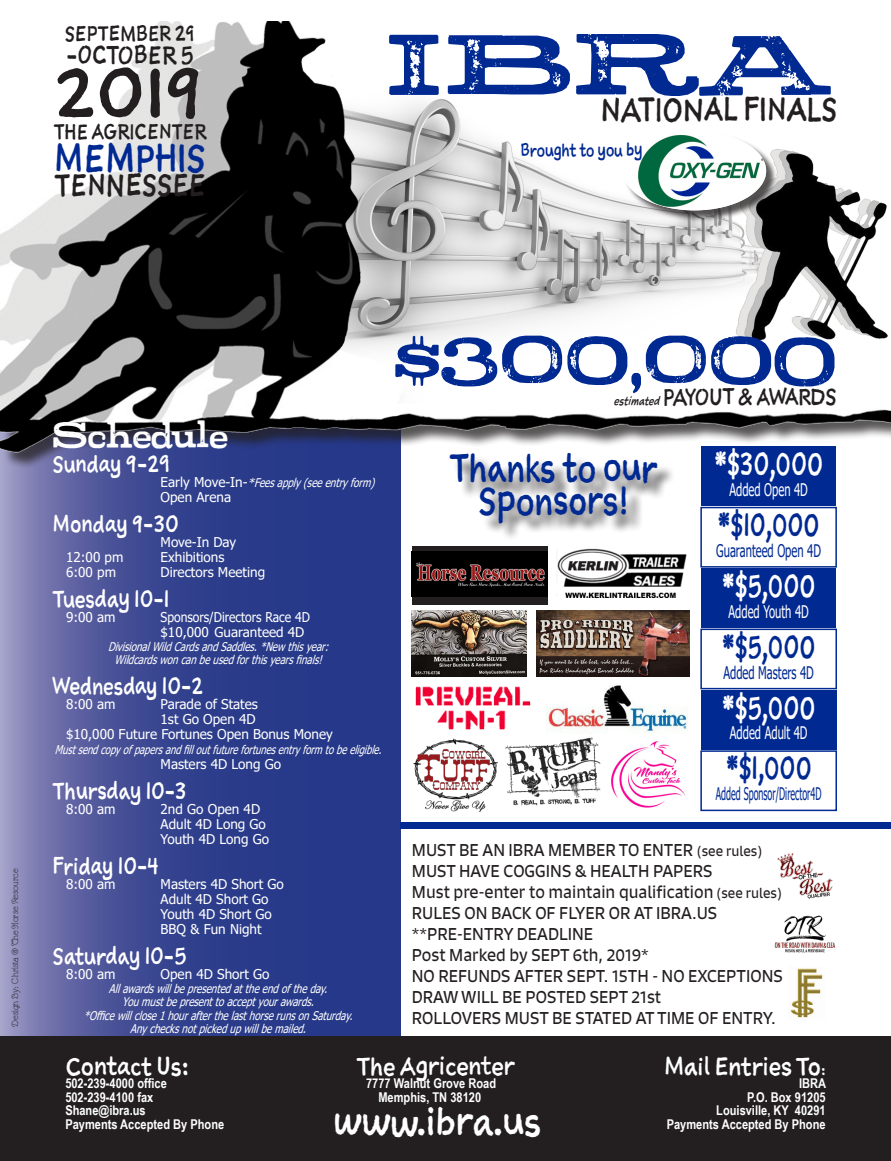
<style>
.page{position:relative;width:891px;height:1161px;background:#fff}
.page>*{position:absolute;margin:0;border:0;box-sizing:border-box;transform-origin:0 0}
.t1{font:90px "Stud";color:#002992}
.t2{font:78.75px "Stud";color:#002992;scale:.72 1}
.t3{font:66px "Sketchnote Text";color:#231f20}
.t4{font:37.5px/33px "Sketchnote Text";color:#002992;text-align:center;scale:.8 1}
.t5{font:37.5px "Sketchnote Text";color:#fff;scale:.88 1}
.t6{font:37.5px "Stud";color:#fff;scale:.72 1}
.t7{font:37.5px "Sketchnote Text";color:#002992;scale:.82 1}
.t8{font:31.8px "Sketchnote Text";color:#231f20;scale:.8 1}
.t9{font:30.45px "Sketchnote Text";color:#fff;scale:.7 1}
.t10{font:30.45px "Sketchnote Text";color:#002992;scale:.7 1}
.t11{font:30px "Sketchnote Text";color:#231f20;scale:.8 1}
.t12{font:24.3px "Sketchnote Text";letter-spacing:-.02em;color:#231f20;scale:.8 1}
.t13{font:24px "Sketchnote Text";color:#fff;scale:.88 1}
.t14{font:22.5px "Sketchnote Text";color:#fff;scale:.82 1}
.t15{font:22.5px "Sketchnote Text";letter-spacing:-.05em;color:#231f20;scale:.8 1}
.t16{font:20.7px "Sketchnote Text";color:#231f20;scale:.8 1}
.t17{font:17.4px "Tahoma";color:#fff;scale:.65 1}
.t18{font:17.4px "Tahoma";color:#002992;scale:.65 1}
.t19{font:17.4px "Tahoma";color:#002992;scale:.52 1}
.t20{font:16.8px "Sketchnote Text";color:#002992;scale:.8 1}
.t21{font:16.5px "Signo";color:#231f20}
.t22{font:13.5px "Tahoma";color:#fff}
.t23{font:700 13.5px "Arial Narrow";color:#fff}
.t24{font:13.5px "Tahoma";color:#fff;scale:.9 1}
.t25{font:italic 12px "Tahoma";color:#fff;scale:.82 1}
.t26{font:italic 12px "Tahoma";color:#fff;scale:.79 1}
.t27{font:italic 12px "Tahoma";color:#fff}
.t28{font:9px "Margarita Ville";color:#231f20}
.s1{font-style:normal;font-size:13.5px}
.s2{font-style:italic;font-size:11.25px}
.s3{font-size:13.5px}
</style>
<div class="page">
<svg style="left:0;top:471px;width:400px;height:565px;background:#414d95"></svg>
<img style="left:0;top:21px;width:891px;height:450px">
<div style="left:0;top:1036px;width:891px;height:125px;background:#231f20"></div>
<div style="left:624px;top:133px;width:153px;height:89px;background:#231f20;opacity:.75"></div>
<div style="left:623px;top:131px;width:143px;height:79px;background:#fff;border-radius:50%"></div>
<img style="left:635px;top:131px;width:131px;height:79px">
<img style="left:777px;top:853px;width:56px;height:46px">
<div style="left:701px;top:447px;width:135px;height:59px;background:#002992"></div>
<img style="left:774px;top:915px;width:62px;height:38px">
<img style="left:611px;top:741px;width:75px;height:67px">
<img style="left:415px;top:686px;width:116px;height:44px">
<img style="left:546px;top:685px;width:142px;height:48px">
<img style="left:505px;top:737px;width:96px;height:69px">
<img style="left:412px;top:611px;width:115px;height:66px">
<img style="left:536px;top:611px;width:154px;height:66px">
<div style="left:412px;top:546px;width:136px;height:58px;background:#231f20"></div>
<img style="left:412px;top:551px;width:136px;height:46px">
<div style="left:453px;top:455px;width:222px;height:86px;background:#231f20;opacity:.75"></div>
<img style="left:557px;top:548px;width:130px;height:50px">
<img style="left:413px;top:738px;width:85px;height:73px">
<div style="left:400px;top:822px;width:491px;height:7px;background:#002992"></div>
<div style="left:700px;top:507px;width:137px;height:61px;border:2px solid #002992"></div>
<div style="left:701px;top:568px;width:135px;height:60px;background:#002992"></div>
<div style="left:700px;top:629px;width:137px;height:60px;border:2px solid #002992"></div>
<div style="left:701px;top:690px;width:135px;height:60px;background:#002992"></div>
<div style="left:700px;top:750px;width:137px;height:61px;border:2px solid #002992"></div>
<img style="left:790px;top:968px;width:33px;height:50px">
<p class="t16" style="left:65px;top:20px;width:165px">SEPTEMBER 29</p>
<p class="t12" style="left:66px;top:39px;width:161px">-OCTOBER 5</p>
<p class="t3" style="left:54px;top:48px;width:154px">2019</p>
<p class="t16" style="left:54px;top:118px;width:192px">THE AGRICENTER</p>
<p class="t7" style="left:54px;top:134px;width:187px">MEMPHIS</p>
<p class="t11" style="left:54px;top:165px;width:191px">TENNESSEE</p>
<p class="t1" style="left:385px;top:11px;width:448px">IBRA</p>
<p class="t8" style="left:601px;top:88px;width:297px">NATIONAL FINALS</p>
<p class="t20" style="left:520px;top:138px;width:154px">Brought to you by</p>
<p class="t28" style="left:10px;top:1027px;width:160px;rotate:-90deg">Design By: Christa @ The Horse Resource</p>
<p class="t6" style="left:52px;top:412px;width:246px">Schedule</p>
<p class="t14" style="left:53px;top:449px;width:145px">Sunday 9-29</p>
<p class="t27" style="left:161px;top:475px;width:220px"><span class="s1">E a r l y M o v e - I n -</span> *Feesapply(seeentryform)</p>
<p class="t22" style="left:161px;top:488px;width:72px">Open Arena</p>
<p class="t14" style="left:53px;top:509px;width:155px">Monday 9-30</p>
<p class="t22" style="left:161px;top:533px;width:77px">Move-In Day</p>
<p class="t22" style="left:66px;top:548px;width:59px">12:00 pm</p>
<p class="t22" style="left:161px;top:548px;width:65px">Exhibitions</p>
<p class="t22" style="left:66px;top:563px;width:51px">6:00 pm</p>
<p class="t22" style="left:161px;top:563px;width:106px">Directors Meeting</p>
<p class="t14" style="left:53px;top:584px;width:144px">Tuesday 10-1</p>
<p class="t22" style="left:66px;top:608px;width:51px">9:00 am</p>
<p class="t24" style="left:161px;top:608px;width:167px">Sponsors/Directors Race 4D</p>
<p class="t22" style="left:161px;top:623px;width:145px">$10,000 Guaranteed 4D</p>
<p class="t25" style="left:108px;top:638px;width:276px">DivisionalWildCardsandSaddles.*Newthisyear:</p>
<p class="t25" style="left:115px;top:652px;width:260px">Wildcardswoncanbeusedforthisyearsfinals!</p>
<p class="t14" style="left:53px;top:671px;width:185px">Wednesday 10-2</p>
<p class="t22" style="left:66px;top:695px;width:51px">8:00 am</p>
<p class="t22" style="left:161px;top:695px;width:99px">Parade of States</p>
<p class="t22" style="left:161px;top:710px;width:97px">1st Go Open 4D</p>
<p class="t22" style="left:66px;top:725px;width:268px">$10,000 Future Fortunes Open Bonus Money</p>
<p class="t26" style="left:55px;top:742px;width:421px">Mustsendcopyofpapersandfilloutfuturefortunesentryformtobeeligible.</p>
<p class="t22" style="left:161px;top:755px;width:122px">Masters 4D Long Go</p>
<p class="t14" style="left:53px;top:776px;width:165px">Thursday 10-3</p>
<p class="t22" style="left:66px;top:800px;width:51px">8:00 am</p>
<p class="t22" style="left:161px;top:800px;width:101px">2nd Go Open 4D</p>
<p class="t22" style="left:161px;top:815px;width:107px">Adult 4D Long Go</p>
<p class="t22" style="left:161px;top:830px;width:110px">Youth 4D Long Go</p>
<p class="t14" style="left:53px;top:851px;width:131px">Friday 10-4</p>
<p class="t22" style="left:66px;top:875px;width:51px">8:00 am</p>
<p class="t22" style="left:161px;top:875px;width:125px">Masters 4D Short Go</p>
<p class="t22" style="left:161px;top:890px;width:109px">Adult 4D Short Go</p>
<p class="t22" style="left:161px;top:905px;width:113px">Youth 4D Short Go</p>
<p class="t22" style="left:161px;top:920px;width:103px">BBQ &amp; Fun Night</p>
<p class="t14" style="left:53px;top:941px;width:165px">Saturday 10-5</p>
<p class="t22" style="left:66px;top:965px;width:51px">8:00 am</p>
<p class="t22" style="left:161px;top:965px;width:110px">Open 4D Short Go</p>
<p class="t25" style="left:109px;top:980px;width:273px">Allawardswillbepresentedattheendoftheday.</p>
<p class="t25" style="left:122px;top:994px;width:241px">Youmustbepresenttoacceptyourawards.</p>
<p class="t25" style="left:84px;top:1007px;width:335px">*Officewillclose1hourafterthelasthorserunsonSaturday.</p>
<p class="t25" style="left:130px;top:1021px;width:221px">Anychecksnotpickedupwillbemailed.</p>
<p class="t2" style="left:394px;top:311px;width:616px">$300,000</p>
<p class="t15" style="left:614px;top:381px;width:280px"><span class="s2">estimated</span>PAYOUT &amp; AWARDS</p>
<p class="t4" style="left:449px;top:450px;width:261px">Thanks to our<br>Sponsors!</p>
<p class="t9" style="left:714px;top:443px;width:157px">*$30,000</p>
<p class="t17" style="left:729px;top:478px;width:122px">Added Open 4D</p>
<p class="t10" style="left:718px;top:504px;width:147px">*$10,000</p>
<p class="t18" style="left:716px;top:539px;width:163px">Guaranteed Open 4D</p>
<p class="t9" style="left:722px;top:565px;width:135px">*$5,000</p>
<p class="t17" style="left:728px;top:600px;width:125px">Added Youth 4D</p>
<p class="t10" style="left:722px;top:626px;width:135px">*$5,000</p>
<p class="t18" style="left:723px;top:661px;width:141px">Added Masters 4D</p>
<p class="t9" style="left:722px;top:687px;width:135px">*$5,000</p>
<p class="t17" style="left:730px;top:721px;width:121px">Added Adult 4D</p>
<p class="t10" style="left:726px;top:748px;width:124px">*$1,000</p>
<p class="t19" style="left:716px;top:782px;width:205px">Added Sponsor/Director4D</p>
<p class="t21" style="left:412px;top:839px;width:352px">MUST BE AN IBRA MEMBER TO ENTER <span class="s3">(see rules)</span></p>
<p class="t21" style="left:412px;top:860px;width:302px">MUST HAVE COGGINS &amp; HEALTH PAPERS</p>
<p class="t21" style="left:412px;top:881px;width:372px">Must pre-enter to maintain qualification <span class="s3">(see rules)</span></p>
<p class="t21" style="left:412px;top:902px;width:307px">RULES ON BACK OF FLYER OR AT IBRA.US</p>
<p class="t21" style="left:412px;top:923px;width:183px">**PRE-ENTRY DEADLINE</p>
<p class="t21" style="left:412px;top:944px;width:239px">Post Marked by SEPT 6th, 2019*</p>
<p class="t21" style="left:412px;top:965px;width:372px">NO REFUNDS AFTER SEPT. 15TH - NO EXCEPTIONS</p>
<p class="t21" style="left:412px;top:986px;width:251px">DRAW WILL BE POSTED SEPT 21st</p>
<p class="t21" style="left:412px;top:1007px;width:365px">ROLLOVERS MUST BE STATED AT TIME OF ENTRY.</p>
<p class="t13" style="left:65px;top:1050px;width:142px">Contact Us:</p>
<p class="t13" style="left:357px;top:1050px;width:181px">The Agricenter</p>
<p class="t13" style="left:664px;top:1050px;width:185px">Mail Entries To<span class="s3">:</span></p>
<p class="t23" style="left:65px;top:1073px;width:103px">502-239-4000 office</p>
<p class="t23" style="left:366px;top:1073px;width:132px">7777 Walnut Grove Road</p>
<p class="t23" style="left:799px;top:1073px;width:29px">IBRA</p>
<p class="t23" style="left:65px;top:1087px;width:90px">502-239-4100 fax</p>
<p class="t23" style="left:378px;top:1087px;width:104px">Memphis, TN 38120</p>
<p class="t23" style="left:747px;top:1087px;width:80px">P.O. Box 91205</p>
<p class="t23" style="left:65px;top:1100px;width:82px">Shane@ibra.us</p>
<p class="t23" style="left:716px;top:1100px;width:111px">Louisville, KY 40291</p>
<p class="t23" style="left:65px;top:1114px;width:160px">Payments Accepted By Phone</p>
<p class="t5" style="left:335px;top:1096px;width:236px">www.ibra.us</p>
<p class="t23" style="left:667px;top:1114px;width:160px">Payments Accepted By Phone</p>
</div>
